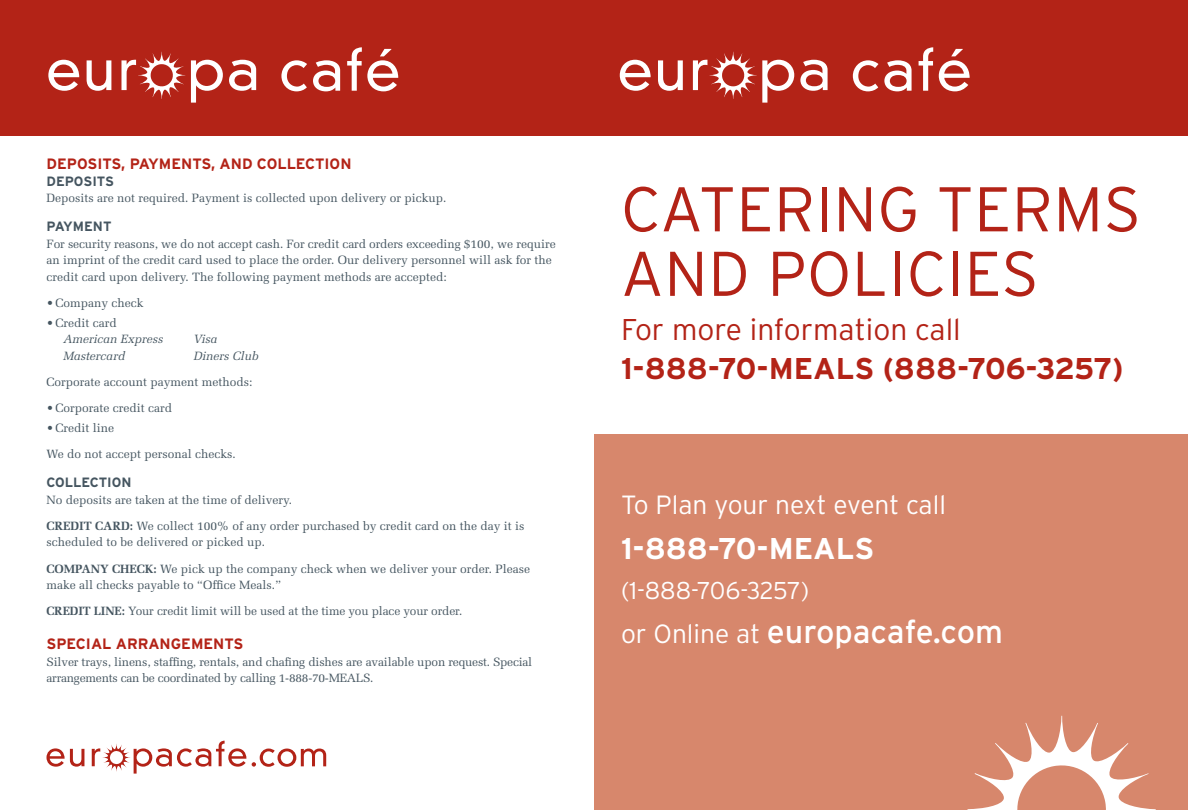
<style>
.page{position:relative;width:1188px;height:810px;background:#fff}
.page>*{position:absolute;margin:0;border:0;box-sizing:border-box;transform-origin:0 0}
.t1{font:300 63px/64.5px "Interstate";letter-spacing:.01em;color:#b32317}
.t2{font:32.4px "Interstate";color:#fff}
.t3{font:700 30px "Interstate";color:#b32317}
.t4{font:300 30px "Interstate";color:#b32317}
.t5{font:700 30px "Interstate";color:#fff}
.t6{font:300 26.25px "Interstate";letter-spacing:-.01em;color:#fff}
.t7{font:300 24.3px "Interstate";letter-spacing:-.02em;color:#fff}
.t8{font:700 15px "Interstate";color:#b32317}
.t9{font:700 13.5px "Interstate";color:#455560}
.t10{font:12px/26.2px "Melior";color:#455560}
.t11{font:12px/16.5px "Melior";letter-spacing:-.02em;color:#455560}
.t12{font:italic 12px "Melior";color:#455560}
.s1{font-weight:700}
.s2{font-weight:300;font-size:26.25px}
</style>
<div class="page">
<div style="left:0;top:0;width:1188px;height:136px;background:#b32317"></div>
<svg style="left:620px;top:60px;width:31px;height:31px"></svg>
<svg style="left:658px;top:60px;width:25px;height:31px"></svg>
<svg style="left:800px;top:60px;width:28px;height:31px"></svg>
<svg style="left:853px;top:60px;width:25px;height:31px"></svg>
<svg style="left:884px;top:60px;width:28px;height:31px"></svg>
<svg style="left:919px;top:47px;width:14px;height:44px"></svg>
<svg style="left:939px;top:49px;width:31px;height:42px"></svg>
<svg style="left:693px;top:52px;width:101px;height:51px"></svg>
<svg style="left:48px;top:60px;width:31px;height:31px"></svg>
<svg style="left:87px;top:60px;width:24px;height:31px"></svg>
<svg style="left:191px;top:60px;width:32px;height:43px"></svg>
<svg style="left:229px;top:60px;width:27px;height:31px"></svg>
<svg style="left:281px;top:60px;width:26px;height:31px"></svg>
<svg style="left:313px;top:60px;width:27px;height:31px"></svg>
<svg style="left:347px;top:47px;width:51px;height:44px"></svg>
<svg style="left:121px;top:52px;width:64px;height:47px"></svg>
<div style="left:594px;top:434px;width:594px;height:376px;background:#d7876c"></div>
<svg style="left:968px;top:716px;width:188px;height:94px"></svg>
<svg style="left:46px;top:748px;width:38px;height:19px"></svg>
<svg style="left:92px;top:741px;width:154px;height:33px"></svg>
<svg style="left:252px;top:749px;width:74px;height:18px"></svg>
<p class="t8" style="left:46px;top:156px;width:241px">DEPOSITS, PAYMENTS, AND COLLEC</p>
<p class="t8" style="left:315px;top:156px;width:38px">TION</p>
<p class="t9" style="left:46px;top:173px;width:68px">DEPOSITS</p>
<p class="t10" style="left:46px;top:185px;width:402px">Deposits are not required. Payment is collected upon delivery or pickup.</p>
<p class="t9" style="left:46px;top:219px;width:67px">PAYMENT</p>
<p class="t10" style="left:46px;top:235px;width:511px;line-height:16.5px">For security reasons, we do not accept cash. For credit card orders exceeding $100, we require an imprint of the credit card used to place the order. Our delivery personnel will ask for the credit card upon delivery. The following payment methods are accepted:</p>
<p class="t10" style="left:46px;top:290px;width:99px">• Company check</p>
<p class="t10" style="left:46px;top:309px;width:72px">• Credit card</p>
<p class="t12" style="left:63px;top:332px;width:102px">American Express</p>
<p class="t12" style="left:194px;top:332px;width:25px">Visa</p>
<p class="t12" style="left:63px;top:348px;width:64px">Mastercard</p>
<p class="t12" style="left:194px;top:348px;width:66px">Diners Club</p>
<p class="t10" style="left:46px;top:369px;width:208px">Corporate account payment methods:</p>
<p class="t10" style="left:46px;top:395px;width:127px">• Corporate credit card</p>
<p class="t10" style="left:46px;top:414px;width:191px">• Credit line<br>We do not accept personal checks.</p>
<p class="t9" style="left:46px;top:475px;width:28px">COLLEC</p>
<p class="t9" style="left:99px;top:475px;width:34px">TION</p>
<p class="t10" style="left:46px;top:486px;width:480px">No deposits are taken at the time of delivery.<br><span class="s1">CREDIT CARD:</span> We collect 100% of any order purchased by credit card on the day it is</p>
<p class="t10" style="left:46px;top:529px;width:485px">scheduled to be delivered or picked up.<br><span class="s1">COMPANY CHECK:</span> We pick up the company check when we deliver your order. Please</p>
<p class="t10" style="left:46px;top:572px;width:417px">make all checks payable to “Office Meals.”<br><span class="s1">CREDIT LINE:</span> Your credit limit will be used at the time you place your order.</p>
<p class="t8" style="left:46px;top:636px;width:146px">SPECIAL ARRANGEME</p>
<p class="t8" style="left:213px;top:636px;width:30px">NTS</p>
<p class="t11" style="left:46px;top:653px;width:487px">Silver trays, linens, staffing, rentals, and chafing dishes are available upon request. Special arrangements can be coordinated by calling 1-888-70-MEALS.</p>
<h1 class="t1" style="left:621px;top:176px;width:522px">Catering Terms and Policies</h1>
<h3 class="t4" style="left:621px;top:312px;width:341px">For more information call</h3>
<h3 class="t3" style="left:621px;top:351px;width:504px">1-888-70-MEALS (888-706-3257)</h3>
<h3 class="t6" style="left:621px;top:490px;width:327px">To Plan your next event call</h3>
<h3 class="t5" style="left:621px;top:532px;width:255px">1-888-70-MEALS</h3>
<h3 class="t7" style="left:621px;top:577px;width:190px">(1-888-706-3257)</h3>
<h2 class="t2" style="left:621px;top:613px;width:384px"><span class="s2">or Online at</span> europacafe.com</h2>
</div>
